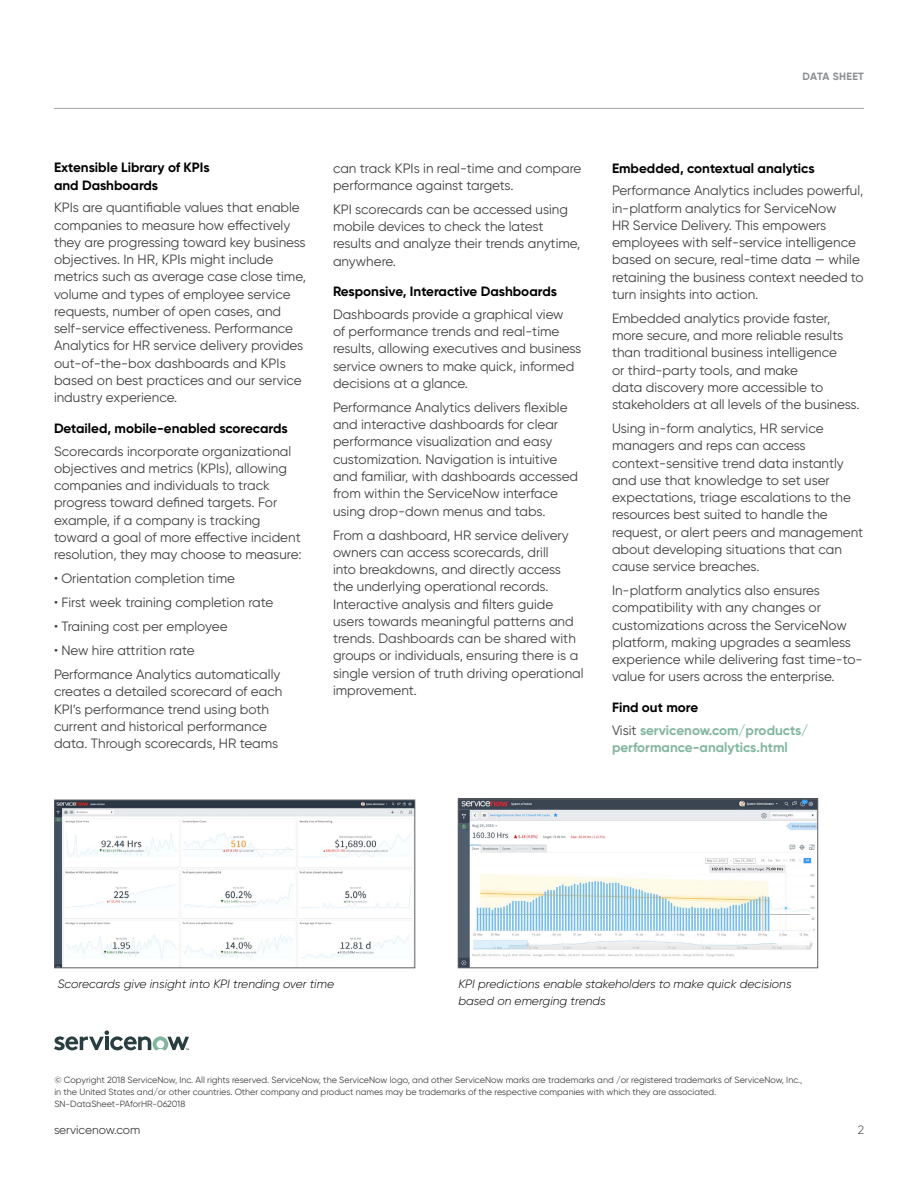
<style>
.page{position:relative;width:918px;height:1188px;background:#fff}
.page>*{position:absolute;margin:0;border:0;box-sizing:border-box;transform-origin:0 0}
.t1{font:13.5px/17.2px "Gilroy";color:#414042}
.t2{font:700 13.5px/17.2px "Gilroy";color:#000}
.t3{font:700 13.5px/22.6px "Gilroy";color:#82b6a1}
.t4{font:italic 300 12px/17.2px "Gilroy";color:#000}
.t5{font:12px "Gilroy";color:#414042}
.t6{font:300 12px "Gilroy";color:#414042}
.t7{font:700 10.5px "Gilroy";letter-spacing:.025em;color:#8a8e91}
.t8{font:9px/12px "Gilroy";color:#414042}
.s1{color:#000}
.s2{font-weight:400;color:#414042}
</style>
<div class="page">
<hr style="left:54px;top:108px;width:810px;height:1px;background:#a1a2a5">
<svg style="left:54px;top:1030px;width:135px;height:21px"></svg>
<img style="left:56px;top:802px;width:357px;height:164px">
<div style="left:54px;top:800px;width:361px;height:168px;border:1px solid #5f6062"></div>
<img style="left:460px;top:801px;width:356px;height:165px">
<div style="left:458px;top:799px;width:360px;height:169px;border:1px solid #5f6062"></div>
<p class="t7" style="left:803px;top:70px;width:63px">DATA SHEET</p>
<p class="t2" style="left:54px;top:159px;width:157px">Extensible Library of KPIs and Dashboards</p>
<p class="t1" style="left:54px;top:199px;width:253px">KPIs are quantifiable values that enable companies to measure how effectively they are progressing toward key business objectives. In HR, KPIs might include metrics such as average case close time, volume and types of employee service requests, number of open cases, and self-service effectiveness. Performance Analytics for HR service delivery provides out-of-the-box dashboards and KPIs based on best practices and our service industry experience.</p>
<p class="t2" style="left:54px;top:419px;width:235px">Detailed, mobile-enabled scorecards</p>
<p class="t1" style="left:54px;top:442px;width:249px">Scorecards incorporate organizational objectives and metrics (KPIs), allowing companies and individuals to track progress toward defined targets. For example, if a company is tracking toward a goal of more effective incident resolution, they may choose to measure:</p>
<p class="t1" style="left:54px;top:570px;width:183px">• Orientation completion time</p>
<p class="t1" style="left:54px;top:594px;width:221px">• First week training completion rate</p>
<p class="t1" style="left:54px;top:618px;width:175px">• Training cost per employee</p>
<p class="t1" style="left:54px;top:638px;width:228px;line-height:24px">• New hire attrition rate<br>Performance Analytics automatically</p>
<p class="t1" style="left:54px;top:683px;width:230px">creates a detailed scorecard of each KPI’s performance trend using both current and historical performance data. Through scorecards, HR teams</p>
<p class="t1" style="left:333px;top:159px;width:250px">can track KPIs in real-time and compare performance against targets.</p>
<p class="t1" style="left:333px;top:200px;width:249px">KPI scorecards can be accessed using mobile devices to check the latest results and analyze their trends anytime, anywhere.</p>
<p class="t2" style="left:333px;top:283px;width:226px">Responsive, Interactive Dashboards</p>
<p class="t1" style="left:333px;top:305px;width:250px">Dashboards provide a graphical view<br>of performance trends and real-time results, allowing executives and business service owners to make quick, informed decisions at a glance.</p>
<p class="t1" style="left:333px;top:399px;width:247px">Performance Analytics delivers flexible and interactive dashboards for clear performance visualization and easy customization. Navigation is intuitive and familiar, with dashboards accessed from within the ServiceNow interface using drop-down menus and tabs.</p>
<p class="t1" style="left:333px;top:526px;width:252px">From a dashboard, HR service delivery owners can access scorecards, drill<br>into breakdowns, and directly access the underlying operational records.<br>Interactive analysis and filters guide users towards meaningful patterns and trends. Dashboards can be shared with groups or individuals, ensuring there is a single version of truth driving operational improvement.</p>
<p class="t2" style="left:612px;top:159px;width:204px">Embedded, contextual analytics</p>
<p class="t1" style="left:612px;top:182px;width:253px">Performance Analytics includes powerful, in-platform analytics for ServiceNow<br>HR Service Delivery. This empowers employees with self-service intelligence based on secure, real-time data — while retaining the business context needed to turn insights into action.</p>
<p class="t1" style="left:612px;top:309px;width:249px">Embedded analytics provide faster, more secure, and more reliable results than traditional business intelligence<br>or third-party tools, and make<br>data discovery more accessible to stakeholders at all levels of the business.</p>
<p class="t1" style="left:612px;top:420px;width:253px">Using in-form analytics, HR service managers and reps can access context-sensitive trend data instantly and use that knowledge to set user expectations, triage escalations to the resources best suited to handle the request, or alert peers and management about developing situations that can cause service breaches.</p>
<p class="t1" style="left:612px;top:582px;width:252px">In-platform analytics also ensures compatibility with any changes or customizations across the ServiceNow platform, making upgrades a seamless experience while delivering fast time-to&shy;value for users across the enterprise.</p>
<p class="t3" style="left:612px;top:696px;width:198px"><span class="s1">Find out more<br></span><span class="s2">Visit</span> servicenow.com/products/</p>
<p class="t3" style="left:612px;top:736px;width:177px">performance-analytics.html</p>
<p class="t4" style="left:58px;top:975px;width:278px">Scorecards give insight into KPI trending over time</p>
<p class="t4" style="left:458px;top:975px;width:335px">KPI predictions enable stakeholders to make quick decisions based on emerging trends</p>
<p class="t8" style="left:54px;top:1074px;width:749px">© Copyright 2018 ServiceNow, Inc. All rights reserved. ServiceNow, the ServiceNow logo, and other ServiceNow marks are trademarks and /or registered trademarks of ServiceNow, Inc., in the United States and/or other countries. Other company and product names may be trademarks of the respective companies with which they are associated.<br>SN-DataSheet-PAforHR-062018</p>
<p class="t5" style="left:54px;top:1122px;width:88px">servicenow.com</p>
<p class="t6" style="left:858px;top:1122px;width:8px">2</p>
</div>
